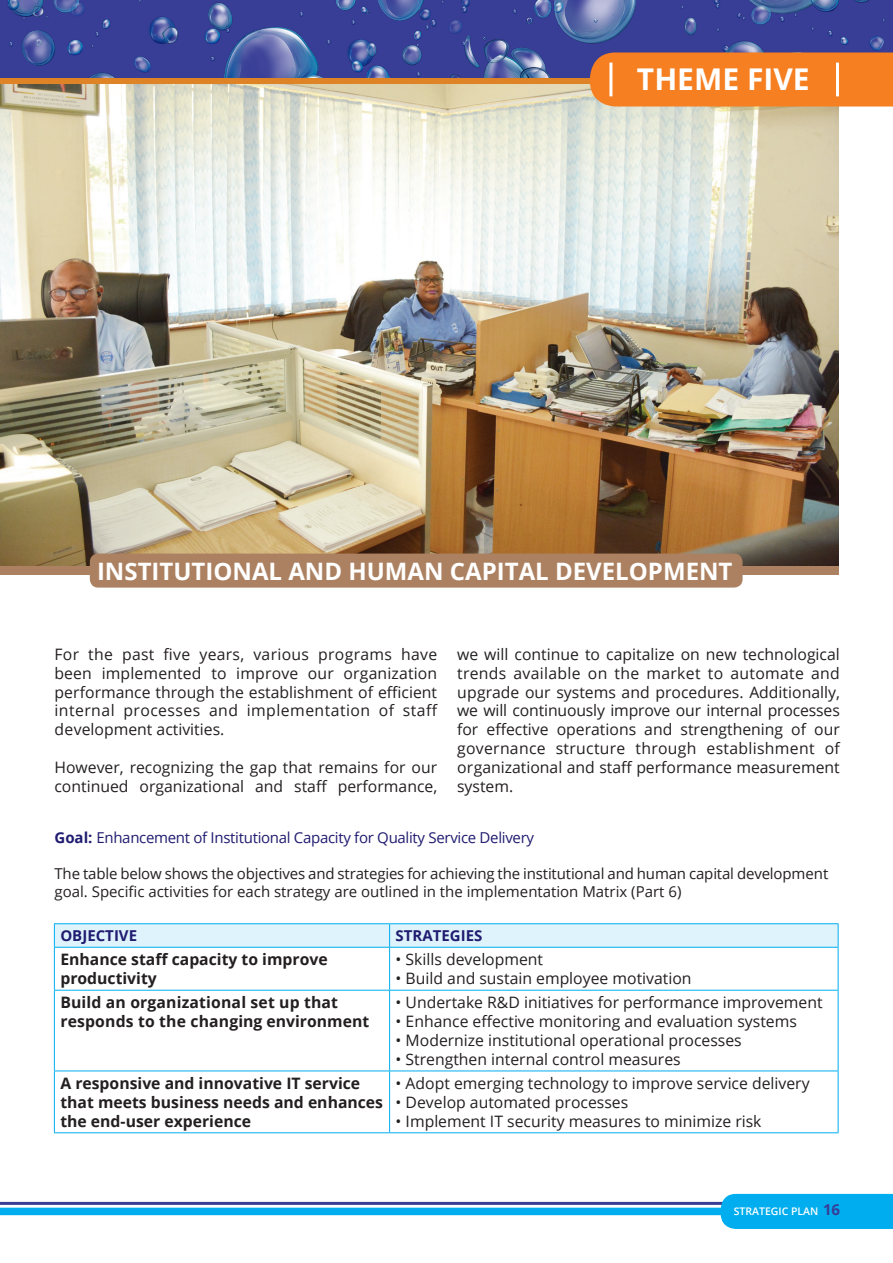
<style>
.page{position:relative;width:893px;height:1263px;background:#fff}
.page>*{position:absolute;margin:0;border:0;box-sizing:border-box;transform-origin:0 0}
.t1{font:700 30px "Open Sans";color:#fff}
.t2{font:700 24px "Open Sans";color:#fff}
.t3{font:15.75px/18.9px "Open Sans";color:#231f20;text-align:justify}
.t4{font:700 15.75px "Open Sans";color:#231f20}
.t5{font:15px/18px "Open Sans";letter-spacing:-.01em;color:#231f20}
.t6{font:15px "Open Sans";letter-spacing:-.02em;color:#201c70}
.t7{font:700 15px "Open Sans";color:#201c70}
.t8{font:700 15px "Open Sans";color:#383d96}
.t9{font:600 10.5px "Open Sans";color:#fff}
.s1{font-weight:700}
</style>
<div class="page">
<img style="left:0;top:84px;width:839px;height:482px">
<div style="left:0;top:566px;width:839px;height:9px;background:#ac8161"></div>
<hr style="left:54px;top:923px;width:336px;height:1px;background:#00aeef">
<hr style="left:390px;top:923px;width:448px;height:1px;background:#00aeef">
<svg style="left:54px;top:924px;width:785px;height:23px;background:#d9f1fb"></svg>
<hr style="left:54px;top:947px;width:336px;height:1px;background:#00aeef">
<hr style="left:54px;top:947px;width:1px;height:43px;background:#00aeef">
<hr style="left:390px;top:947px;width:448px;height:1px;background:#00aeef">
<hr style="left:389px;top:947px;width:1px;height:43px;background:#00aeef">
<hr style="left:838px;top:947px;width:1px;height:43px;background:#00aeef">
<hr style="left:54px;top:990px;width:336px;height:1px;background:#00aeef">
<hr style="left:54px;top:990px;width:1px;height:80px;background:#00aeef">
<hr style="left:390px;top:990px;width:448px;height:1px;background:#00aeef">
<hr style="left:389px;top:990px;width:1px;height:80px;background:#00aeef">
<hr style="left:838px;top:990px;width:1px;height:80px;background:#00aeef">
<hr style="left:54px;top:1070px;width:336px;height:1px;background:#00aeef">
<hr style="left:54px;top:1071px;width:1px;height:61px;background:#00aeef">
<hr style="left:390px;top:1070px;width:448px;height:1px;background:#00aeef">
<hr style="left:389px;top:1071px;width:1px;height:61px;background:#00aeef">
<hr style="left:838px;top:1071px;width:1px;height:61px;background:#00aeef">
<hr style="left:54px;top:1132px;width:336px;height:1px;background:#00aeef">
<hr style="left:390px;top:1132px;width:448px;height:1px;background:#00aeef">
<div style="left:90px;top:554px;width:653px;height:34px;background:#ac8161;border-radius:9px"></div>
<img style="left:0;top:0;width:636px;height:78px">
<img style="left:644px;top:0;width:249px;height:53px">
<div style="left:0;top:78px;width:893px;height:6px;background:#de8326"></div>
<div style="left:590px;top:53px;width:303px;height:54px;background:#f57f21"></div>
<hr style="left:609px;top:63px;width:3px;height:33px;background:#fff">
<hr style="left:836px;top:63px;width:3px;height:33px;background:#fff">
<hr style="left:0;top:1202px;width:765px;height:3px;background:#383d96">
<div style="left:721px;top:1194px;width:172px;height:35px;background:#00aeef"></div>
<div style="left:0;top:1208px;width:727px;height:7px;background:#00aeef"></div>
<p class="t1" style="left:637px;top:58px;width:174px">THEME FIVE</p>
<p class="t2" style="left:97px;top:554px;width:637px">INSTITUTIONAL AND HUMAN CAPITAL DEVELOPMENT</p>
<p class="t3" style="left:54px;top:644px;width:384px">For the past five years, various programs have been implemented to improve our organization performance through the establishment of efficient internal processes and implementation of staff development activities.</p>
<p class="t3" style="left:54px;top:757px;width:384px">However, recognizing the gap that remains for our continued organizational and staff performance,</p>
<p class="t3" style="left:457px;top:644px;width:384px">we will continue to capitalize on new technological trends available on the market to automate and upgrade our systems and procedures. Additionally, we will continuously improve our internal processes for effective operations and strengthening of our governance structure through establishment of organizational and staff performance measurement system.</p>
<p class="t6" style="left:54px;top:827px;width:481px"><span class="s1">Goal:</span> Enhancement of Institutional Capacity for Quality Service Delivery</p>
<p class="t5" style="left:54px;top:864px;width:775px">The table below shows the objectives and strategies for achieving the institutional and human capital development goal. Specific activities for each strategy are outlined in the implementation Matrix (Part 6)</p>
<p class="t7" style="left:60px;top:925px;width:78px">OBJECTIVE</p>
<p class="t7" style="left:396px;top:925px;width:88px">STRATEGIES</p>
<p class="t4" style="left:60px;top:948px;width:269px">Enhance staff capacity to improve</p>
<p class="t4" style="left:60px;top:967px;width:98px">productivity</p>
<p class="t3" style="left:396px;top:950px;width:149px">• Skills development</p>
<p class="t3" style="left:396px;top:969px;width:297px">• Build and sustain employee motivation</p>
<p class="t4" style="left:60px;top:991px;width:279px">Build an organizational set up that</p>
<p class="t4" style="left:60px;top:1010px;width:310px">responds to the changing environment</p>
<p class="t4" style="left:60px;top:1072px;width:301px">A responsive and innovative IT service</p>
<p class="t4" style="left:60px;top:1091px;width:324px">that meets business needs and enhances</p>
<p class="t4" style="left:60px;top:1110px;width:192px">the end-user experience</p>
<p class="t3" style="left:396px;top:993px;width:428px">• Undertake R&amp;D initiatives for performance improvement</p>
<p class="t3" style="left:396px;top:1011px;width:403px">• Enhance effective monitoring and evaluation systems</p>
<p class="t3" style="left:396px;top:1030px;width:348px">• Modernize institutional operational processes</p>
<p class="t3" style="left:396px;top:1049px;width:287px">• Strengthen internal control measures</p>
<p class="t3" style="left:396px;top:1073px;width:415px">• Adopt emerging technology to improve service delivery</p>
<p class="t3" style="left:396px;top:1092px;width:234px">• Develop automated processes</p>
<p class="t3" style="left:396px;top:1111px;width:367px">• Implement IT security measures to minimize risk</p>
<p class="t9" style="left:734px;top:1204px;width:86px">STRATEGIC PLAN</p>
<p class="t8" style="left:823px;top:1199px;width:19px">16</p>
</div>
